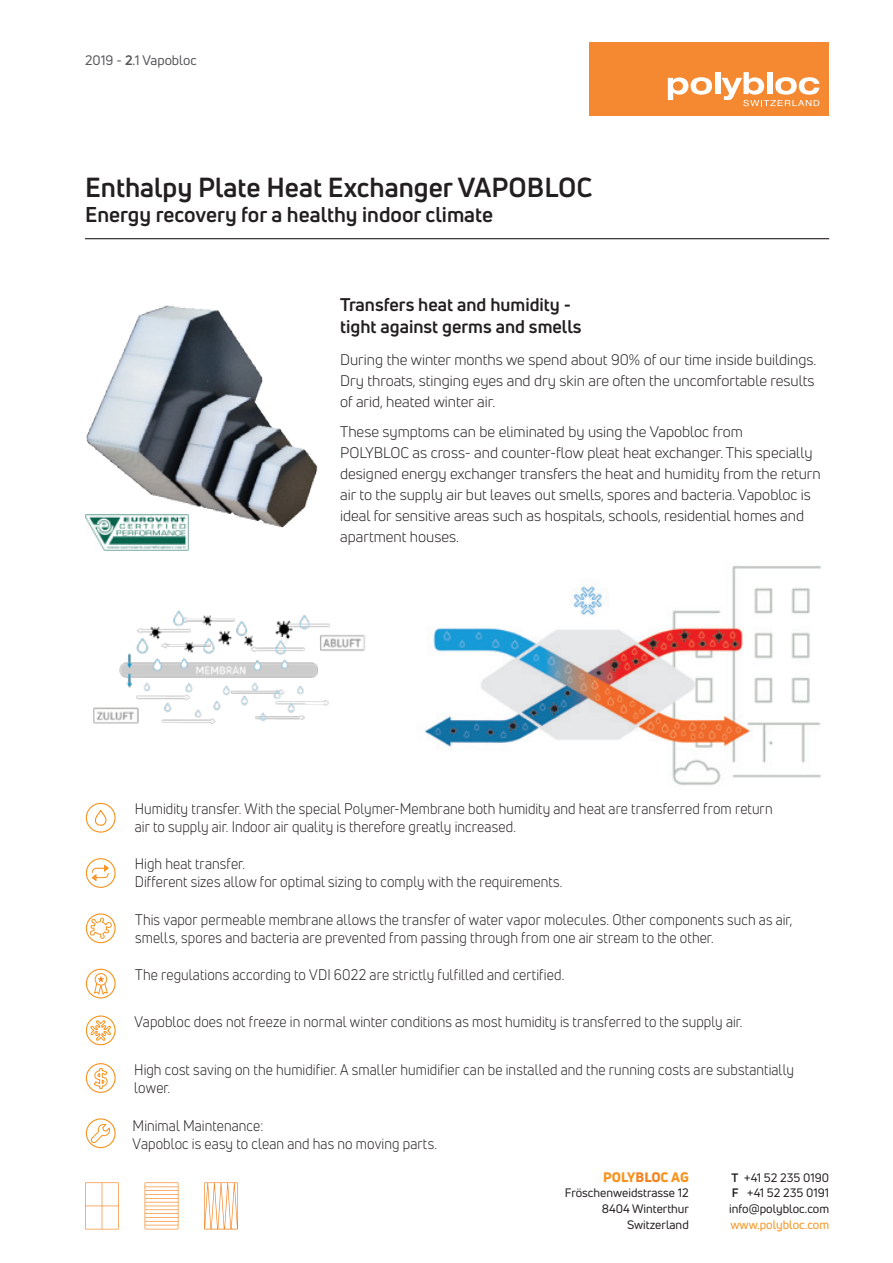
<style>
.page{position:relative;width:893px;height:1263px;background:#fff}
.page>*{position:absolute;margin:0;border:0;box-sizing:border-box;transform-origin:0 0}
.t1{font:700 27px "Uni Neue";color:#231f20}
.t2{font:700 21px "Uni Neue";color:#231f20}
.t3{font:700 18px "Uni Neue";color:#231f20}
.t4{font:15px/18px "Uni Neue";color:#231f20;scale:.92 1}
.t5{font:15px/21px "Uni Neue";color:#231f20}
.t6{font:13.5px "Uni Neue";color:#57585a}
.t7{font:800 13.5px "Uni Neue";color:#f7931d}
.t8{font:12px/15.8px "Uni Neue";color:#231f20;text-align:right}
.t9{font:12px "Uni Neue";color:#f7931d}
.s1{font-weight:700}
.s2{color:#f58220}
</style>
<div class="page">
<div style="left:590px;top:43px;width:239px;height:73px;background:#f58932"></div>
<svg style="left:668px;top:77px;width:44px;height:23px"></svg>
<div style="left:715px;top:72px;width:5px;height:22px;background:#fff"></div>
<svg style="left:722px;top:72px;width:97px;height:34px"></svg>
<svg style="left:85px;top:1182px;width:34px;height:47px"></svg>
<svg style="left:204px;top:1182px;width:34px;height:47px"></svg>
<svg style="left:145px;top:1182px;width:33px;height:47px"></svg>
<hr style="left:85px;top:238px;width:744px;height:1px;background:#231f20">
<img style="left:85px;top:305px;width:233px;height:223px">
<img style="left:424px;top:565px;width:397px;height:220px">
<img style="left:93px;top:610px;width:272px;height:115px">
<img style="left:86px;top:514px;width:103px;height:36px">
<svg style="left:86px;top:914px;width:29px;height:28px"></svg>
<svg style="left:90px;top:916px;width:22px;height:23px"></svg>
<svg style="left:86px;top:803px;width:29px;height:29px"></svg>
<div style="left:86px;top:803px;width:30px;height:30px;border:1px solid #f7931d;border-radius:50%"></div>
<svg style="left:94px;top:809px;width:13px;height:18px"></svg>
<svg style="left:86px;top:858px;width:29px;height:29px"></svg>
<svg style="left:92px;top:865px;width:17px;height:16px"></svg>
<svg style="left:86px;top:1016px;width:29px;height:29px"></svg>
<svg style="left:90px;top:1019px;width:22px;height:22px"></svg>
<svg style="left:86px;top:1064px;width:29px;height:29px"></svg>
<svg style="left:93px;top:1068px;width:15px;height:21px"></svg>
<svg style="left:86px;top:1119px;width:29px;height:29px"></svg>
<svg style="left:90px;top:1124px;width:21px;height:20px"></svg>
<svg style="left:87px;top:969px;width:28px;height:29px"></svg>
<div style="left:95px;top:973px;width:12px;height:12px;border:1px solid #f7931d;border-radius:50%"></div>
<svg style="left:94px;top:976px;width:14px;height:20px"></svg>
<div style="left:86px;top:1118px;width:30px;height:30px;border:1px solid #f7931d;border-radius:50%"></div>
<div style="left:86px;top:1063px;width:30px;height:30px;border:1px solid #f7931d;border-radius:50%"></div>
<div style="left:86px;top:1015px;width:30px;height:30px;border:1px solid #f7931d;border-radius:50%"></div>
<div style="left:86px;top:969px;width:30px;height:29px;border:1px solid #f7931d;border-radius:50%"></div>
<div style="left:86px;top:913px;width:30px;height:30px;border:1px solid #f7931d;border-radius:50%"></div>
<div style="left:86px;top:858px;width:30px;height:30px;border:1px solid #f7931d;border-radius:50%"></div>
<p class="t6" style="left:85px;top:52px;width:113px">2019 - <span class="s1">2</span>.1 Vapobloc</p>
<p class="t1" style="left:85px;top:170px;width:509px">Enthalpy Plate Heat Exchanger VAPOBLOC</p>
<p class="t2" style="left:85px;top:202px;width:410px">Energy recovery for a healthy indoor climate</p>
<p class="t3" style="left:340px;top:293px;width:232px">Transfers heat and humidity -</p>
<p class="t3" style="left:340px;top:315px;width:243px">tight against germs and smells</p>
<p class="t5" style="left:340px;top:349px;width:478px">During the winter months we spend about 90% of our time inside buildings.<br>Dry throats, stinging eyes and dry skin are often the uncomfortable results of arid, heated winter air.</p>
<p class="t5" style="left:340px;top:421px;width:482px">These symptoms can be eliminated by using the Vapobloc from<br>POLYBLOC as cross- and counter-flow pleat heat exchanger. This specially designed energy exchanger transfers the heat and humidity from the return air to the supply air but leaves out smells, spores and bacteria. Vapobloc is ideal for sensitive areas such as hospitals, schools, residential homes and apartment houses.</p>
<p class="t4" style="left:135px;top:800px;width:695px">Humidity transfer. With the special Polymer-Membrane both humidity and heat are transferred from return air to supply air. Indoor air quality is therefore greatly increased.</p>
<p class="t4" style="left:135px;top:855px;width:466px">High heat transfer.<br>Different sizes allow for optimal sizing to comply with the requirements.</p>
<p class="t4" style="left:135px;top:910px;width:716px">This vapor permeable membrane allows the transfer of water vapor molecules. Other components such as air, smells, spores and bacteria are prevented from passing through from one air stream to the other.</p>
<p class="t4" style="left:135px;top:965px;width:468px">The regulations according to VDI 6022 are strictly fulfilled and certified.</p>
<p class="t4" style="left:135px;top:1013px;width:662px">Vapobloc does not freeze in normal winter conditions as most humidity is transferred to the supply air.</p>
<p class="t4" style="left:134px;top:1061px;width:718px">High cost saving on the humidifier. A smaller humidifier can be installed and the running costs are substantially lower.</p>
<p class="t4" style="left:133px;top:1116px;width:332px">Minimal Maintenance:<br>Vapobloc is easy to clean and has no moving parts.</p>
<p class="t7" style="left:603px;top:1168px;width:87px">POLY<span class="s2">BLO</span>C AG</p>
<p class="t8" style="left:565px;top:1185px;width:126px">Fröschenweidstrasse 12<br>8404 Winterthur<br>Switzerland</p>
<p class="t8" style="left:729px;top:1169px;width:102px;text-align:justify"><span class="s1">T</span> +41 52 235 0190<br><span class="s1">F</span> +41 52 235 0191 info@polybloc.com</p>
<p class="t9" style="left:730px;top:1217px;width:100px">www.polybloc.com</p>
</div>
